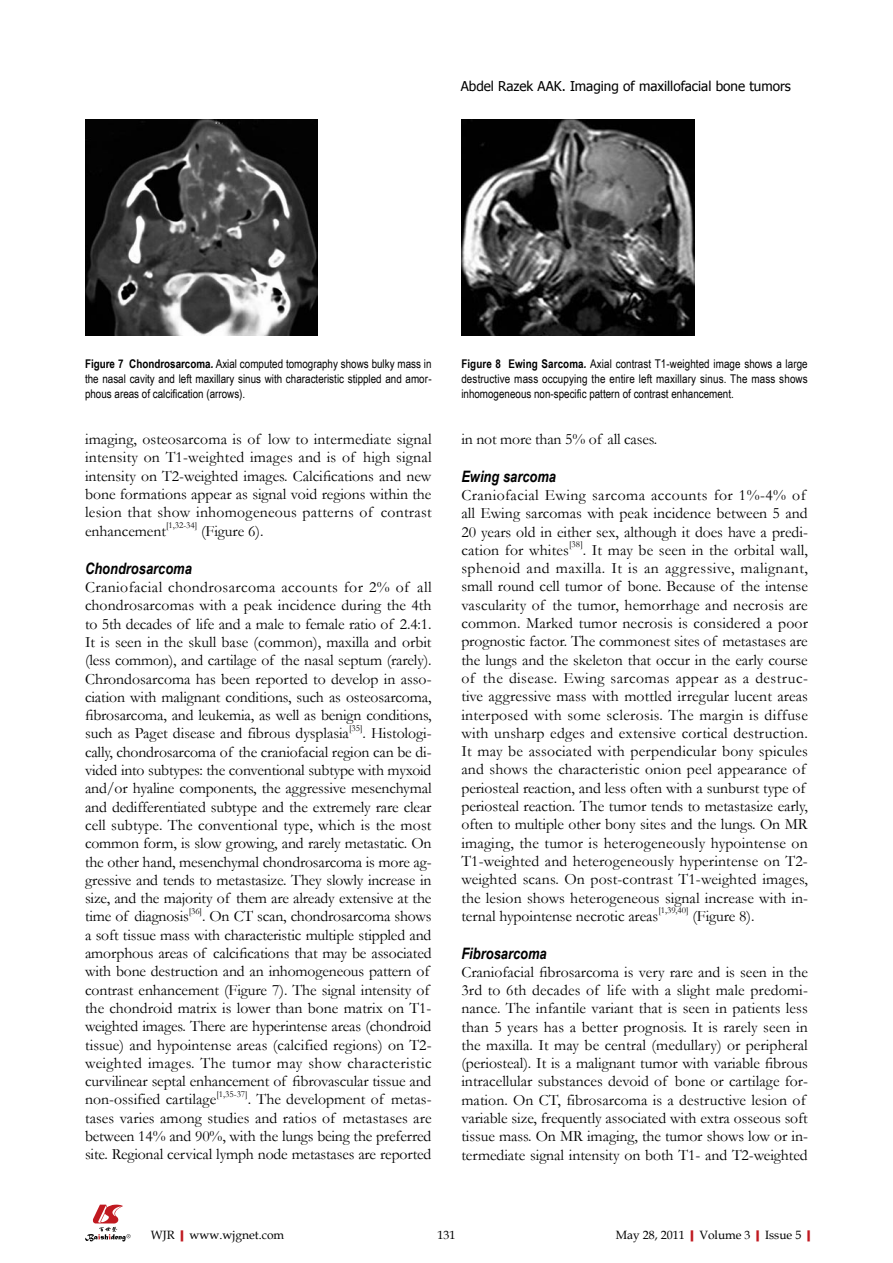
<style>
.page{position:relative;width:893px;height:1263px;background:#fff}
.page>*{position:absolute;margin:0;border:0;box-sizing:border-box;transform-origin:0 0}
.t1{font:15.75px/18.3px "Garamond";color:#000;text-align:justify}
.t2{font:italic 700 15.75px "Arial Narrow";color:#000}
.t3{font:13.5px "Tahoma";color:#000}
.t4{font:12px/15px "Arial Narrow";color:#000;text-align:justify}
.t5{font:12px "Book Antiqua";color:#000}
.t6{font:9.15px "Garamond";letter-spacing:-.005em;color:#000}
.s1{font-weight:700}
.s2{font-weight:700;font-style:italic}
.s3{font-weight:700;color:#c01920}
</style>
<div class="page">
<svg style="left:85px;top:1204px;width:46px;height:37px"></svg>
<img style="left:461px;top:119px;width:234px;height:217px">
<img style="left:85px;top:119px;width:232px;height:217px">
<p class="t3" style="left:461px;top:77px;width:332px">Abdel Razek AAK. Imaging of maxillofacial bone tumors</p>
<p class="t4" style="left:85px;top:356px;width:348px"><span class="s1">Figure 7 Chondrosarcoma</span><span class="s2">.</span> Axial computed tomography shows bulky mass in the nasal cavity and left maxillary sinus with characteristic stippled and amor&shy;phous areas of calcification (arrows).</p>
<p class="t1" style="left:85px;top:430px;width:348px">imaging, osteosarcoma is of low to intermediate signal intensity on T1-weighted images and is of high signal intensity on T2-weighted images. Calcifications and new bone formations appear as signal void regions within the lesion that show inhomogeneous patterns of contrast enhancement</p>
<p class="t6" style="left:166px;top:519px;width:33px">[1,32-34]</p>
<p class="t1" style="left:201px;top:521px;width:64px">(Figure 6).</p>
<p class="t2" style="left:85px;top:556px;width:108px">Chondrosarcoma</p>
<p class="t1" style="left:85px;top:577px;width:348px">Craniofacial chondrosarcoma accounts for 2% of all chondrosarcomas with a peak incidence during the 4th to 5th decades of life and a male to female ratio of 2.4:1.<br>It is seen in the skull base (common), maxilla and orbit (less common), and cartilage of the nasal septum (rarely).<br>Chrondosarcoma has been reported to develop in asso&shy;ciation with malignant conditions, such as osteosarcoma, fibrosarcoma, and leukemia, as well as benign conditions, such as Paget disease and fibrous dysplasia</p>
<p class="t6" style="left:349px;top:722px;width:15px">[35]</p>
<p class="t1" style="left:85px;top:724px;width:348px;text-indent:277px">. Histologi&shy;cally, chondrosarcoma of the craniofacial region can be di&shy;vided into subtypes: the conventional subtype with myxoid and/or hyaline components, the aggressive mesenchymal and dedifferentiated subtype and the extremely rare clear cell subtype. The conventional type, which is the most common form, is slow growing, and rarely metastatic. On the other hand, mesenchymal chondrosarcoma is more ag&shy;gressive and tends to metastasize. They slowly increase in size, and the majority of them are already extensive at the time of diagnosis</p>
<p class="t6" style="left:189px;top:905px;width:15px">[36]</p>
<p class="t1" style="left:85px;top:907px;width:348px;text-align:left;text-indent:117px">. On CT scan, chondrosarcoma shows a soft tissue mass with characteristic multiple stippled and amorphous areas of calcifications that may be associated with bone destruction and an inhomogeneous pattern of contrast enhancement (Figure 7). The signal intensity of the chondroid matrix is lower than bone matrix on T1- weighted images. There are hyperintense areas (chondroid tissue) and hypointense areas (calcified regions) on T2- weighted images. The tumor may show characteristic curvilinear septal enhancement of fibrovascular tissue and non-ossified cartilage</p>
<p class="t6" style="left:216px;top:1088px;width:33px">[1,35-37]</p>
<p class="t1" style="left:85px;top:1090px;width:348px;text-indent:163px">. The development of metas&shy;tases varies among studies and ratios of metastases are between 14% and 90%, with the lungs being the preferred site. Regional cervical lymph node metastases are reported</p>
<p class="t4" style="left:461px;top:356px;width:348px"><span class="s1">Figure 8 Ewing Sarcoma</span><span class="s2">.</span> Axial contrast T1-weighted image shows a large destructive mass occupying the entire left maxillary sinus. The mass shows inhomogeneous non-specific pattern of contrast enhancement.</p>
<p class="t1" style="left:461px;top:430px;width:197px">in not more than 5% of all cases.</p>
<p class="t2" style="left:461px;top:464px;width:96px">Ewing sarcoma</p>
<p class="t1" style="left:461px;top:485px;width:348px;text-align:left">Craniofacial Ewing sarcoma accounts for 1%-4% of all Ewing sarcomas with peak incidence between 5 and 20 years old in either sex, although it does have a predi&shy;cation for whites</p>
<p class="t6" style="left:569px;top:538px;width:15px">[38]</p>
<p class="t1" style="left:461px;top:540px;width:348px;text-align:left;text-indent:122px">. It may be seen in the orbital wall, sphenoid and maxilla. It is an aggressive, malignant, small round cell tumor of bone. Because of the intense vascularity of the tumor, hemorrhage and necrosis are common. Marked tumor necrosis is considered a poor prognostic factor. The commonest sites of metastases are the lungs and the skeleton that occur in the early course of the disease. Ewing sarcomas appear as a destruc&shy;tive aggressive mass with mottled irregular lucent areas interposed with some sclerosis. The margin is diffuse with unsharp edges and extensive cortical destruction.<br>It may be associated with perpendicular bony spicules and shows the characteristic onion peel appearance of periosteal reaction, and less often with a sunburst type of periosteal reaction. The tumor tends to metastasize early, often to multiple other bony sites and the lungs. On MR imaging, the tumor is heterogeneously hypointense on T1-weighted and heterogeneously hyperintense on T2- weighted scans. On post-contrast T1-weighted images, the lesion shows heterogeneous signal increase with in&shy;ternal hypointense necrotic areas</p>
<p class="t6" style="left:658px;top:904px;width:32px">[1,39,40]</p>
<p class="t1" style="left:692px;top:906px;width:64px">(Figure 8).</p>
<p class="t2" style="left:461px;top:941px;width:87px">Fibrosarcoma</p>
<p class="t1" style="left:461px;top:962px;width:348px;text-align:left">Craniofacial fibrosarcoma is very rare and is seen in the 3rd to 6th decades of life with a slight male predomi&shy;nance. The infantile variant that is seen in patients less than 5 years has a better prognosis. It is rarely seen in the maxilla. It may be central (medullary) or peripheral (periosteal). It is a malignant tumor with variable fibrous intracellular substances devoid of bone or cartilage for&shy;mation. On CT, fibrosarcoma is a destructive lesion of variable size, frequently associated with extra osseous soft tissue mass. On MR imaging, the tumor shows low or in&shy;termediate signal intensity on both T1- and T2-weighted</p>
<p class="t5" style="left:151px;top:1226px;width:135px">WJR<span class="s3">|</span>www.wjgnet.com</p>
<p class="t5" style="left:437px;top:1226px;width:19px">131</p>
<p class="t5" style="left:616px;top:1226px;width:202px">May 28, 2011<span class="s3">|</span>Volume 3<span class="s3">|</span>Issue 5<span class="s3">|</span></p>
</div>
